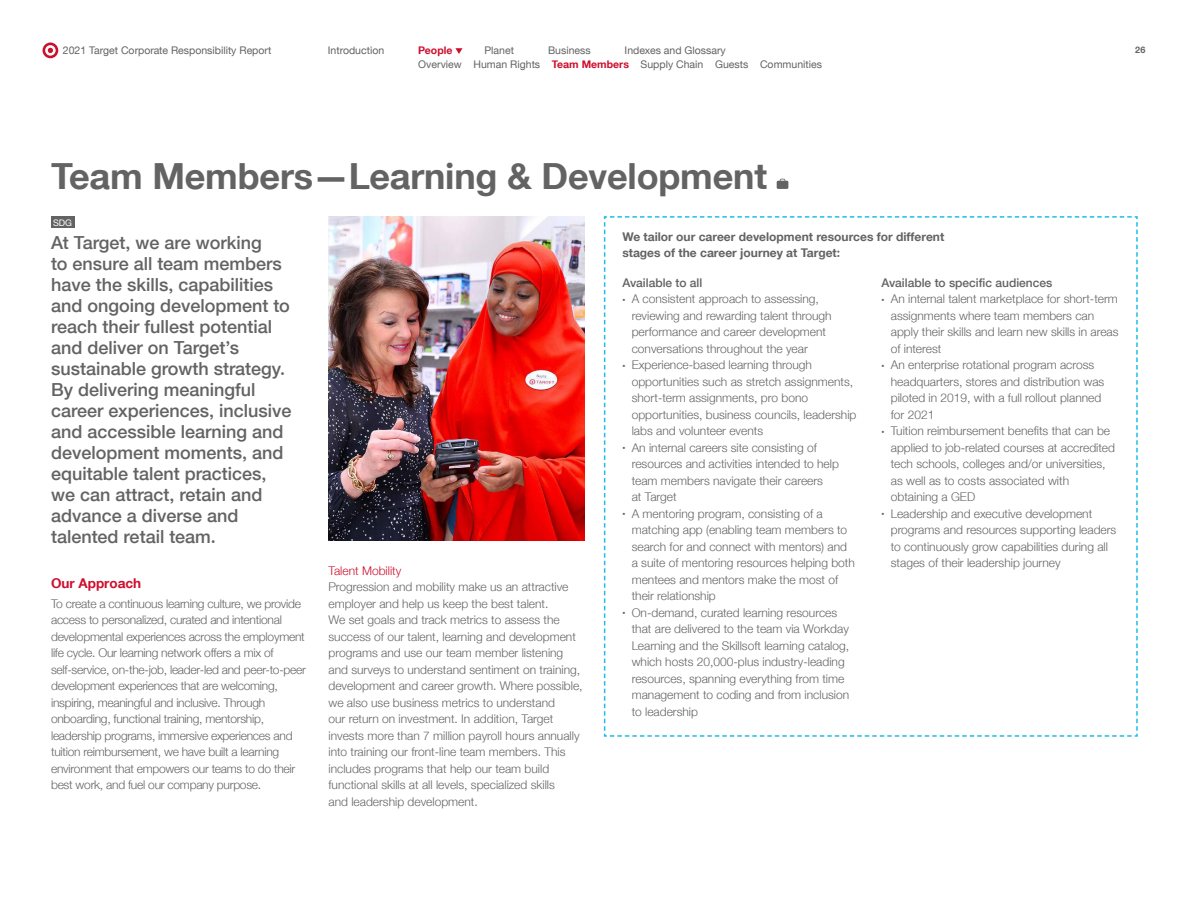
<style>
.page{position:relative;width:1188px;height:918px;background:#fff}
.page>*{position:absolute;margin:0;border:0;box-sizing:border-box;transform-origin:0 0}
.t1{font:700 36px "Helvetica Neuefor Target";letter-spacing:-.005em;color:#646363}
.t2{font:500 18px/21px "Helvetica Neuefor Target";color:#646363}
.t3{font:700 13.5px "Helvetica Neuefor Target";color:#ce0e2d}
.t4{font:300 12px/16.5px "Helvetica Neuefor Target";color:#646363}
.t5{font:300 12px/16.5px "Helvetica Neuefor Target";letter-spacing:-.02em;color:#646363}
.t6{font:700 12px/16.5px "Helvetica Neuefor Target";color:#646363}
.t7{font:500 12px "Helvetica Neuefor Target";color:#646363}
.t8{font:300 12px "Helvetica Neuefor Target";color:#ce0e2d}
.t9{font:10.5px "Helvetica Neuefor Target Rm";color:#646363}
.t10{font:700 10.5px "Helvetica Neuefor Target";color:#ce0e2d}
.t11{font:9px "Helvetica Neuefor Target Rm";color:#fff}
.t12{font:700 9px "Helvetica Neuefor Target";color:#646363}
.s1{font-size:6px}
</style>
<div class="page">
<div style="left:43px;top:43px;width:15px;height:15px;background:#ce0e2d;border-radius:50%"></div>
<svg style="left:45px;top:45px;width:11px;height:11px"></svg>
<svg style="left:48px;top:48px;width:5px;height:5px"></svg>
<svg style="left:455px;top:48px;width:8px;height:6px"></svg>
<svg style="left:777px;top:179px;width:11px;height:10px"></svg>
<div style="left:51px;top:217px;width:23px;height:11px;background:#646363"></div>
<img style="left:329px;top:217px;width:255px;height:324px">
<svg style="left:603px;top:216px;width:535px;height:521px"></svg>
<p class="t9" style="left:63px;top:44px;width:210px">2021 Target Corporate Responsibility Report</p>
<p class="t9" style="left:328px;top:44px;width:58px">Introduction</p>
<p class="t10" style="left:418px;top:44px;width:36px">People</p>
<p class="t12" style="left:1135px;top:44px;width:12px">26</p>
<p class="t9" style="left:418px;top:58px;width:45px">Overview</p>
<p class="t9" style="left:474px;top:58px;width:68px">Human Rights</p>
<p class="t10" style="left:552px;top:58px;width:79px">Team Members</p>
<p class="t9" style="left:641px;top:58px;width:64px">Supply Chain</p>
<p class="t9" style="left:715px;top:58px;width:35px">Guests</p>
<p class="t9" style="left:760px;top:58px;width:64px">Communities</p>
<p class="t9" style="left:484px;top:44px;width:31px">Planet</p>
<p class="t9" style="left:548px;top:44px;width:44px">Business</p>
<p class="t9" style="left:625px;top:44px;width:103px">Indexes and Glossary</p>
<h3 class="t1" style="left:51px;top:154px;width:718px">Team Members—Learning &amp; Development</h3>
<p class="t11" style="left:53px;top:217px;width:20px">SDG</p>
<p class="t2" style="left:51px;top:232px;width:242px">At Target, we are working<br>to ensure all team members have the skills, capabilities and ongoing development to reach their fullest potential and deliver on Target’s sustainable growth strategy.<br>By delivering meaningful career experiences, inclusive and accessible learning and development moments, and equitable talent practices, we can attract, retain and advance a diverse and talented retail team.</p>
<h4 class="t3" style="left:51px;top:575px;width:92px">Our Approach</h4>
<p class="t5" style="left:51px;top:595px;width:256px">To create a continuous learning culture, we provide access to personalized, curated and intentional developmental experiences across the employment life cycle. Our learning network offers a mix of self-service, on-the-job, leader-led and peer-to-peer development experiences that are welcoming, inspiring, meaningful and inclusive. Through onboarding, functional training, mentorship, leadership programs, immersive experiences and tuition reimbursement, we have built a learning environment that empowers our teams to do their best work, and fuel our company purpose.</p>
<h5 class="t6" style="left:622px;top:228px;width:323px">We tailor our career development resources for different stages of the career journey at Target:</h5>
<h6 class="t7" style="left:622px;top:275px;width:82px">Available to all</h6>
<p class="t4" style="left:632px;top:290px;width:201px;text-indent:-9px"><span class="s1">•</span> A consistent approach to assessing, reviewing and rewarding talent through performance and career development conversations throughout the year</p>
<p class="t4" style="left:632px;top:356px;width:226px;text-indent:-9px"><span class="s1">•</span> Experience-based learning through opportunities such as stretch assignments, short-term assignments, pro bono opportunities, business councils, leadership labs and volunteer events</p>
<p class="t4" style="left:632px;top:439px;width:209px;text-indent:-9px"><span class="s1">•</span> An internal careers site consisting of resources and activities intended to help team members navigate their careers<br>at Target</p>
<p class="t4" style="left:632px;top:505px;width:225px;text-indent:-9px"><span class="s1">•</span> A mentoring program, consisting of a matching app (enabling team members to search for and connect with mentors) and a suite of mentoring resources helping both mentees and mentors make the most of their relationship</p>
<p class="t4" style="left:632px;top:604px;width:219px;text-indent:-9px"><span class="s1">•</span> On-demand, curated learning resources that are delivered to the team via Workday Learning and the Skillsoft learning catalog, which hosts 20,000-plus industry-leading resources, spanning everything from time management to coding and from inclusion to leadership</p>
<h6 class="t7" style="left:881px;top:275px;width:172px">Available to specific audiences</h6>
<p class="t4" style="left:891px;top:290px;width:229px;text-indent:-9px"><span class="s1">•</span> An internal talent marketplace for short-term assignments where team members can apply their skills and learn new skills in areas of interest</p>
<p class="t4" style="left:891px;top:356px;width:215px;text-indent:-9px"><span class="s1">•</span> An enterprise rotational program across headquarters, stores and distribution was piloted in 2019, with a full rollout planned for 2021</p>
<p class="t4" style="left:891px;top:422px;width:226px;text-indent:-9px"><span class="s1">•</span> Tuition reimbursement benefits that can be applied to job-related courses at accredited tech schools, colleges and/or universities, as well as to costs associated with obtaining a GED</p>
<p class="t4" style="left:891px;top:505px;width:227px;text-indent:-9px"><span class="s1">•</span> Leadership and executive development programs and resources supporting leaders to continuously grow capabilities during all stages of their leadership journey</p>
<h5 class="t8" style="left:329px;top:563px;width:74px">Talent Mobility</h5>
<p class="t4" style="left:329px;top:578px;width:256px">Progression and mobility make us an attractive employer and help us keep the best talent.<br>We set goals and track metrics to assess the success of our talent, learning and development programs and use our team member listening and surveys to understand sentiment on training, development and career growth. Where possible, we also use business metrics to understand<br>our return on investment. In addition, Target invests more than 7 million payroll hours annually into training our front-line team members. This includes programs that help our team build functional skills at all levels, specialized skills<br>and leadership development.</p>
</div>
